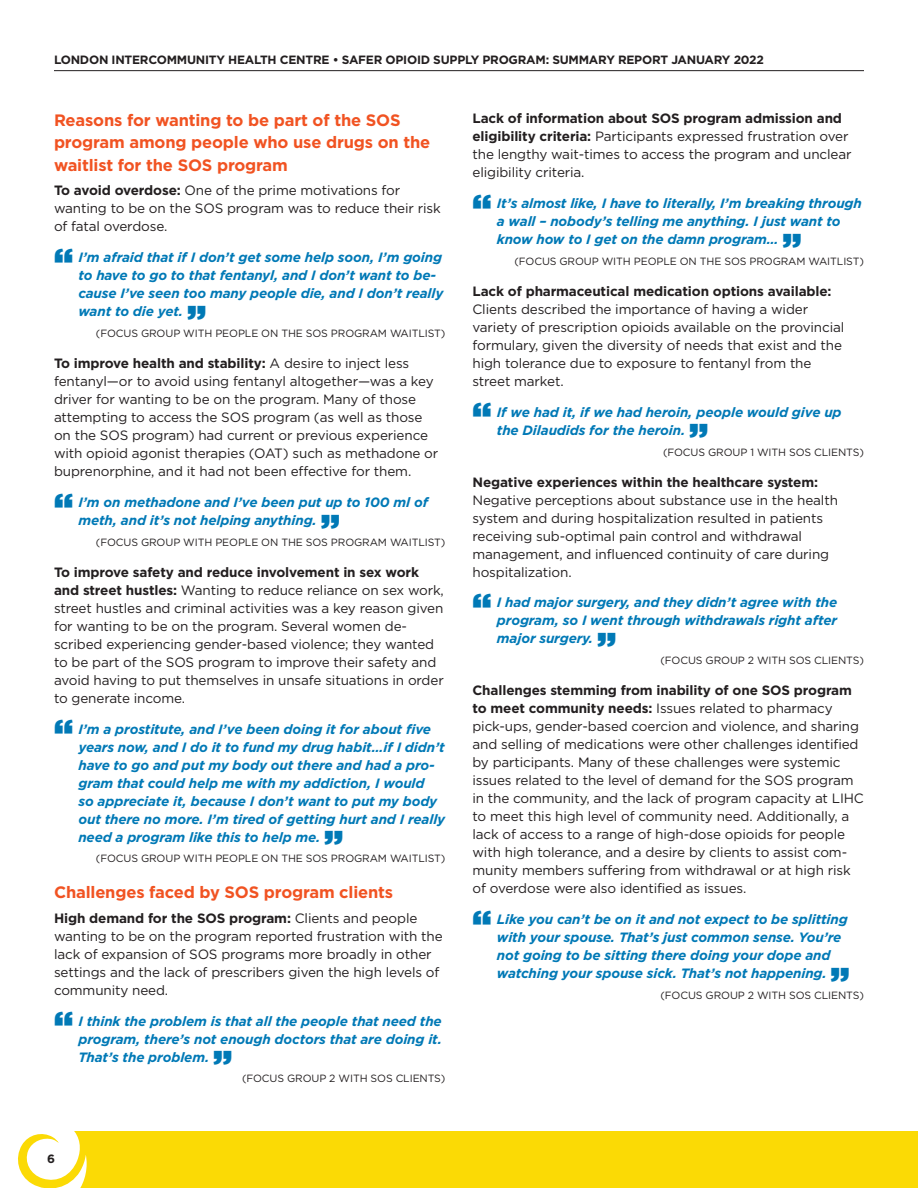
<style>
.page{position:relative;width:918px;height:1188px;background:#fff}
.page>*{position:absolute;margin:0;border:0;box-sizing:border-box;transform-origin:0 0}
.t1{font:900 34.5px "Gotham";color:#0079b6}
.t2{font:700 16.5px/22.5px "Gotham";letter-spacing:-.01em;color:#f15322}
.t3{font:13.5px/18px "Gotham";letter-spacing:-.01em;color:#231f20}
.t4{font:italic 700 13.5px/18px "Gotham";letter-spacing:-.01em;color:#0079b6}
.t5{font:700 13.5px "Gotham";letter-spacing:-.01em;color:#231f20}
.t6{font:700 12px "Gotham";letter-spacing:-.02em;color:#231f20}
.t7{font:10.5px "Gotham";letter-spacing:-.01em;color:#231f20}
.s1{font-weight:700}
</style>
<div class="page">
<div style="left:10px;top:1131px;width:908px;height:57px;background:#fbda05"></div>
<hr style="left:54px;top:70px;width:810px;height:1px;background:#231f20">
<svg style="left:10px;top:1131px;width:77px;height:57px"></svg>
<p class="t6" style="left:54px;top:51px;width:712px">LONDON INTERCOMMUNITY HEALTH CENTRE • SAFER OPIOID SUPPLY PROGRAM: SUMMARY REPORT JANUARY 2022</p>
<p class="t2" style="left:54px;top:109px;width:378px">Reasons for wanting to be part of the SOS program among people who use drugs on the waitlist for the SOS program</p>
<p class="t3" style="left:54px;top:181px;width:388px"><span class="s1">To avoid overdose:</span> One of the prime motivations for wanting to be on the SOS program was to reduce their risk of fatal overdose.</p>
<h1 class="t1" style="left:54px;top:236px;width:21px">“</h1>
<p class="t4" style="left:78px;top:249px;width:367px">I’m afraid that if I don’t get some help soon, I’m going to have to go to that fentanyl, and I don’t want to be&shy;cause I’ve seen too many people die, and I don’t really want to die yet.</p>
<p class="t7" style="left:96px;top:327px;width:351px">(FOCUS GROUP WITH PEOPLE ON THE SOS PROGRAM WAITLIST)</p>
<h1 class="t1" style="left:187px;top:293px;width:21px">”</h1>
<p class="t3" style="left:54px;top:354px;width:386px"><span class="s1">To improve health and stability:</span> A desire to inject less fentanyl—or to avoid using fentanyl altogether—was a key driver for wanting to be on the program. Many of those attempting to access the SOS program (as well as those on the SOS program) had current or previous experience with opioid agonist therapies (OAT) such as methadone or buprenorphine, and it had not been effective for them.</p>
<h1 class="t1" style="left:54px;top:481px;width:21px">“</h1>
<p class="t4" style="left:78px;top:493px;width:351px">I’m on methadone and I’ve been put up to 100 ml of meth, and it’s not helping anything.</p>
<p class="t7" style="left:96px;top:535px;width:351px">(FOCUS GROUP WITH PEOPLE ON THE SOS PROGRAM WAITLIST)</p>
<h1 class="t1" style="left:321px;top:502px;width:21px">”</h1>
<p class="t3" style="left:54px;top:563px;width:391px"><span class="s1">To improve safety and reduce involvement in sex work and street hustles:</span> Wanting to reduce reliance on sex work, street hustles and criminal activities was a key reason given for wanting to be on the program. Several women de&shy;scribed experiencing gender-based violence; they wanted to be part of the SOS program to improve their safety and avoid having to put themselves in unsafe situations in order to generate income.</p>
<h1 class="t1" style="left:54px;top:707px;width:21px">“</h1>
<p class="t4" style="left:78px;top:720px;width:368px">I’m a prostitute, and I’ve been doing it for about five years now, and I do it to fund my drug habit…if I didn’t have to go and put my body out there and had a pro&shy;gram that could help me with my addiction, I would<br>so appreciate it, because I don’t want to put my body out there no more. I’m tired of getting hurt and I really need a program like this to help me.</p>
<p class="t7" style="left:96px;top:852px;width:351px">(FOCUS GROUP WITH PEOPLE ON THE SOS PROGRAM WAITLIST)</p>
<h1 class="t1" style="left:324px;top:818px;width:21px">”</h1>
<p class="t2" style="left:54px;top:881px;width:341px">Challenges faced by SOS program clients</p>
<p class="t3" style="left:54px;top:908px;width:390px"><span class="s1">High demand for the SOS program:</span> Clients and people wanting to be on the program reported frustration with the lack of expansion of SOS programs more broadly in other settings and the lack of prescribers given the high levels of community need.</p>
<h1 class="t1" style="left:54px;top:999px;width:21px">“</h1>
<p class="t4" style="left:78px;top:1012px;width:365px;text-align:justify">I think the problem is that all the people that need the program, there’s not enough doctors that are doing it.<br>That’s the problem.</p>
<h1 class="t1" style="left:213px;top:1038px;width:21px">”</h1>
<p class="t7" style="left:242px;top:1072px;width:205px">(FOCUS GROUP 2 WITH SOS CLIENTS)</p>
<p class="t3" style="left:472px;top:109px;width:381px"><span class="s1">Lack of information about SOS program admission and eligibility criteria:</span> Participants expressed frustration over the lengthy wait-times to access the program and unclear eligibility criteria.</p>
<h1 class="t1" style="left:472px;top:182px;width:21px">“</h1>
<p class="t4" style="left:497px;top:194px;width:367px">It’s almost like, I have to literally, I’m breaking through a wall – nobody’s telling me anything. I just want to know how to I get on the damn program…</p>
<p class="t7" style="left:514px;top:255px;width:351px">(FOCUS GROUP WITH PEOPLE ON THE SOS PROGRAM WAITLIST)</p>
<h1 class="t1" style="left:782px;top:221px;width:21px">”</h1>
<p class="t5" style="left:472px;top:282px;width:361px">Lack of pharmaceutical medication options available:</p>
<p class="t3" style="left:472px;top:300px;width:373px">Clients described the importance of having a wider variety of prescription opioids available on the provincial formulary, given the diversity of needs that exist and the high tolerance due to exposure to fentanyl from the street market.</p>
<h1 class="t1" style="left:472px;top:390px;width:21px">“</h1>
<p class="t4" style="left:497px;top:403px;width:346px">If we had it, if we had heroin, people would give up the Dilaudids for the heroin.</p>
<p class="t7" style="left:663px;top:445px;width:202px">(FOCUS GROUP 1 WITH SOS CLIENTS)</p>
<h1 class="t1" style="left:689px;top:411px;width:21px">”</h1>
<p class="t5" style="left:472px;top:473px;width:347px">Negative experiences within the healthcare system:</p>
<p class="t3" style="left:473px;top:490px;width:367px">Negative perceptions about substance use in the health system and during hospitalization resulted in patients receiving sub-optimal pain control and withdrawal management, and influenced continuity of care during hospitalization.</p>
<h1 class="t1" style="left:472px;top:581px;width:21px">“</h1>
<p class="t4" style="left:497px;top:594px;width:342px;text-align:justify">I had major surgery, and they didn’t agree with the program, so I went through withdrawals right after major surgery.</p>
<h1 class="t1" style="left:597px;top:620px;width:21px">”</h1>
<p class="t7" style="left:661px;top:654px;width:205px">(FOCUS GROUP 2 WITH SOS CLIENTS)</p>
<p class="t3" style="left:472px;top:681px;width:393px"><span class="s1">Challenges stemming from inability of one SOS program to meet community needs:</span> Issues related to pharmacy pick-ups, gender-based coercion and violence, and sharing and selling of medications were other challenges identified by participants. Many of these challenges were systemic issues related to the level of demand for the SOS program in the community, and the lack of program capacity at LIHC to meet this high level of community need. Additionally, a lack of access to a range of high-dose opioids for people with high tolerance, and a desire by clients to assist com&shy;munity members suffering from withdrawal or at high risk of overdose were also identified as issues.</p>
<h1 class="t1" style="left:472px;top:898px;width:21px">“</h1>
<p class="t4" style="left:497px;top:910px;width:352px">Like you can’t be on it and not expect to be splitting with your spouse. That’s just common sense. You’re not going to be sitting there doing your dope and watching your spouse sick. That’s not happening.</p>
<p class="t7" style="left:661px;top:988px;width:205px">(FOCUS GROUP 2 WITH SOS CLIENTS)</p>
<h1 class="t1" style="left:831px;top:955px;width:21px">”</h1>
<p class="t6" style="left:47px;top:1151px;width:9px">6</p>
</div>
